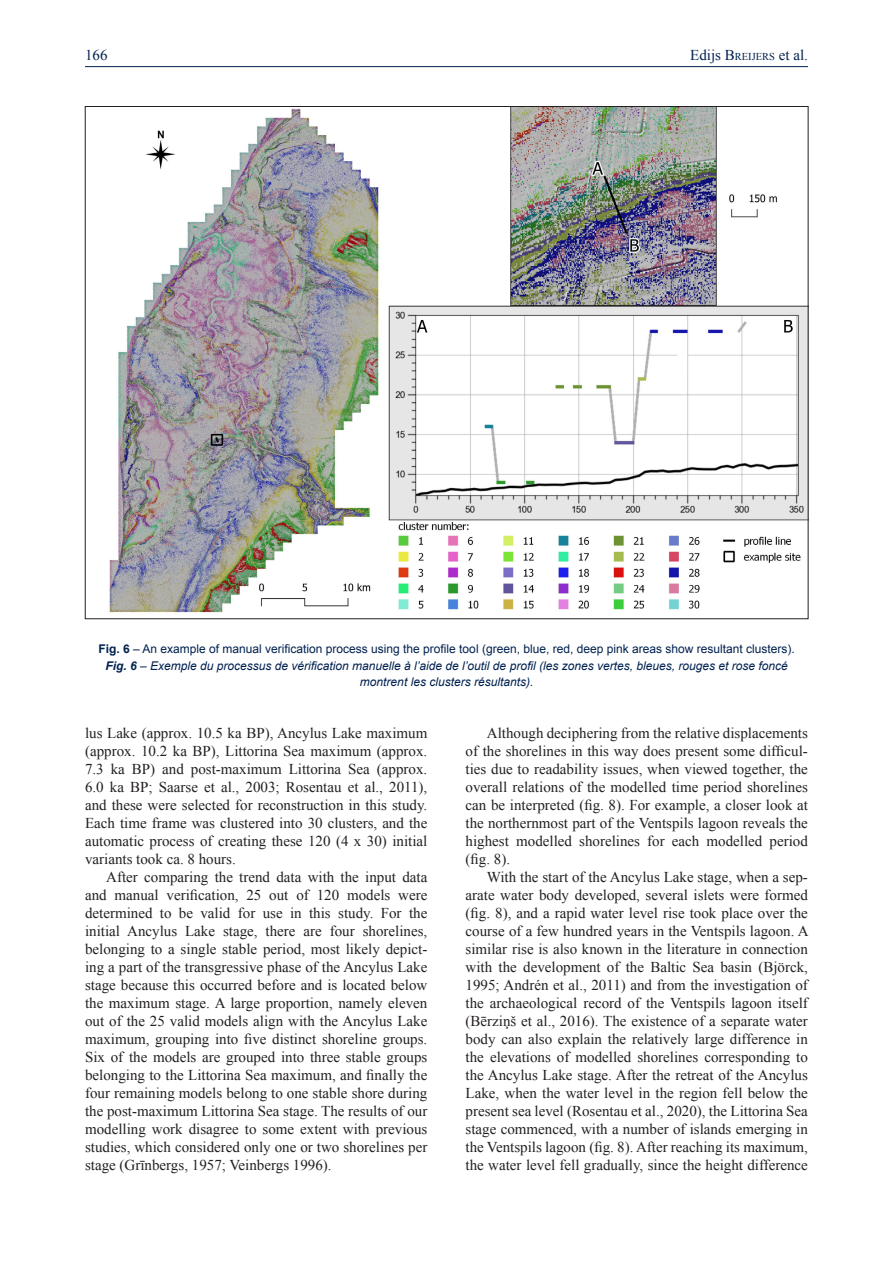
<style>
.page{position:relative;width:893px;height:1263px;background:#fff}
.page>*{position:absolute;margin:0;border:0;box-sizing:border-box;transform-origin:0 0}
.Txt_baz{font:15px/18px "Times New Roman";color:#231f20;text-align:justify}
.Titre_courant{font:15px "Times New Roman";color:#00214f}
.Figures_ital{font:italic 12px/16.5px "Arial";color:#00214f;text-align:center}
.Figures{font:12px "Arial";color:#00214f}
.s1{font-style:inherit}
.s2{font-size:10.5px}
.s3{font-weight:700}
</style>
<div class="page">
<hr style="left:85px;top:66px;width:723px;height:1px;background:#00214f">
<img style="left:109px;top:108px;width:697px;height:505px">
<p class="Titre_courant" style="left:85px;top:45px;width:24px">166</p>
<p class="Titre_courant" style="left:690px;top:45px;width:119px">Edijs <span class="s1">B</span><span class="s2">REIJERS</span> et al.</p>
<p class="Figures" style="left:98px;top:641px;width:698px"><span class="s3">Fig. 6</span> – An example of manual verification process using the profile tool (green, blue, red, deep pink areas show resultant clusters).</p>
<p class="Figures_ital" style="left:105px;top:657px;width:684px"><span class="s3">Fig. 6</span> – Exemple du processus de vérification manuelle à l’aide de l’outil de profil (les zones vertes, bleues, rouges et rose foncé montrent les clusters résultants).</p>
<p class="Txt_baz" style="left:85px;top:724px;width:344px">lus Lake (approx. 10.5 ka BP), Ancylus Lake maximum (approx. 10.2 ka BP), Littorina Sea maximum (approx.<br>7.3 ka BP) and post-maximum Littorina Sea (approx.<br>6.0 ka BP; Saarse et al., 2003; Rosentau et al., 2011), and these were selected for reconstruction in this study.<br>Each time frame was clustered into 30 clusters, and the automatic process of creating these 120 (4 x 30) initial variants took ca. 8 hours.</p>
<p class="Txt_baz" style="left:85px;top:868px;width:344px;text-indent:21px">After comparing the trend data with the input data and manual verification, 25 out of 120 models were determined to be valid for use in this study. For the initial Ancylus Lake stage, there are four shorelines, belonging to a single stable period, most likely depict&shy;ing a part of the transgressive phase of the Ancylus Lake stage because this occurred before and is located below the maximum stage. A large proportion, namely eleven out of the 25 valid models align with the Ancylus Lake maximum, grouping into five distinct shoreline groups.<br>Six of the models are grouped into three stable groups belonging to the Littorina Sea maximum, and finally the four remaining models belong to one stable shore during the post-maximum Littorina Sea stage. The results of our modelling work disagree to some extent with previous studies, which considered only one or two shorelines per stage (Grīnbergs, 1957; Veinbergs 1996).</p>
<p class="Txt_baz" style="left:466px;top:724px;width:344px;text-indent:21px">Although deciphering from the relative displacements of the shorelines in this way does present some difficul&shy;ties due to readability issues, when viewed together, the overall relations of the modelled time period shorelines can be interpreted (fig. 8). For example, a closer look at the northernmost part of the Ventspils lagoon reveals the highest modelled shorelines for each modelled period (fig. 8).</p>
<p class="Txt_baz" style="left:466px;top:868px;width:345px;text-indent:21px">With the start of the Ancylus Lake stage, when a sep&shy;arate water body developed, several islets were formed (fig. 8), and a rapid water level rise took place over the course of a few hundred years in the Ventspils lagoon. A similar rise is also known in the literature in connection with the development of the Baltic Sea basin (Björck, 1995; Andrén et al., 2011) and from the investigation of the archaeological record of the Ventspils lagoon itself (Bērziņš et al., 2016). The existence of a separate water body can also explain the relatively large difference in the elevations of modelled shorelines corresponding to the Ancylus Lake stage. After the retreat of the Ancylus Lake, when the water level in the region fell below the present sea level (Rosentau et al., 2020), the Littorina Sea stage commenced, with a number of islands emerging in the Ventspils lagoon (fig. 8). After reaching its maximum, the water level fell gradually, since the height difference</p>
</div>
